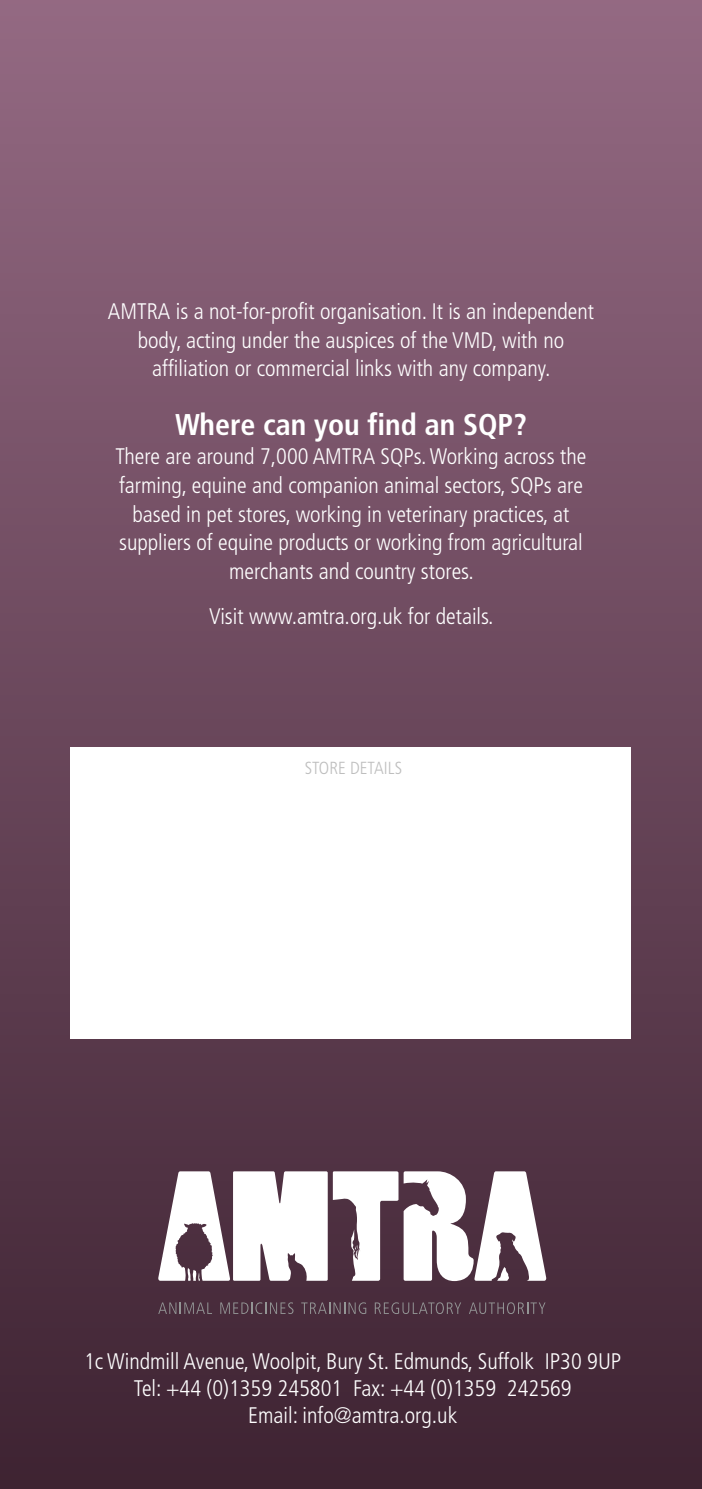
<style>
.page{position:relative;width:702px;height:1489px;background:#fff}
.page>*{position:absolute;margin:0;border:0;box-sizing:border-box;transform-origin:0 0}
.t1{font:700 condensed 30px "Frutiger";color:#fff}
.t2{font:300 condensed 22.5px/28.8px "Frutiger";color:#fff;text-align:center}
.t3{font:300 condensed 17.5px "Frutiger";color:#bebebe}
</style>
<div class="page">
<div style="left:0;top:0;width:702px;height:1488px;background:linear-gradient(to bottom,#946982,#3f2433)"></div>
<svg style="left:158px;top:1302px;width:54px;height:11px"></svg>
<svg style="left:220px;top:1302px;width:73px;height:11px"></svg>
<svg style="left:301px;top:1302px;width:65px;height:11px"></svg>
<svg style="left:375px;top:1302px;width:86px;height:11px"></svg>
<svg style="left:469px;top:1302px;width:76px;height:11px"></svg>
<svg style="left:158px;top:1171px;width:388px;height:109px"></svg>
<div style="left:71px;top:747px;width:560px;height:292px;background:#fff"></div>
<p class="t2" style="left:108px;top:298px;width:487px">AMTRA is a not-for-profit organisation. It is an independent body, acting under the auspices of the VMD, with no affiliation or commercial links with any company.</p>
<h1 class="t1" style="left:175px;top:413px;width:353px">Where can you find an SQP?</h1>
<p class="t2" style="left:116px;top:443px;width:472px">There are around 7,000 AMTRA SQPs.Working across the farming, equine and companion animal sectors, SQPs are based in pet stores, working in veterinary practices, at suppliers of equine products or working from agricultural merchants and country stores.</p>
<p class="t2" style="left:209px;top:603px;width:286px">Visit www.amtra.org.uk for details.</p>
<p class="t3" style="left:305px;top:761px;width:99px">STORE DETAILS</p>
<p class="t2" style="left:84px;top:1348px;width:538px;line-height:27px">1c Windmill Avenue,Woolpit, Bury St. Edmunds, Suffolk IP30 9UP<br>Tel: +44 (0)1359 245801 Fax: +44 (0)1359 242569<br>Email: info@amtra.org.uk</p>
</div>
